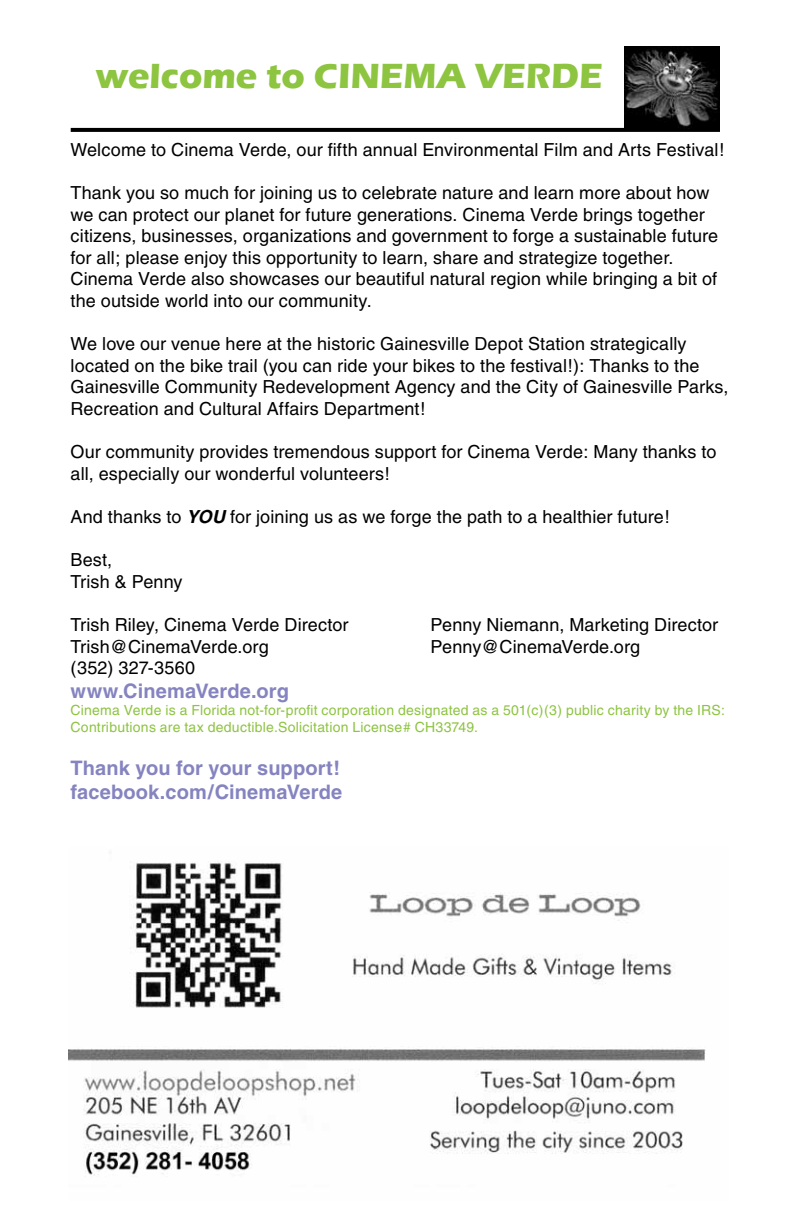
<style>
.page{position:relative;width:792px;height:1224px;background:#fff}
.page>*{position:absolute;margin:0;border:0;box-sizing:border-box;transform-origin:0 0}
.t1{font:700 36px "Eras ITC";color:#8dc440}
.t2{font:700 20px/24px "Helvetica";letter-spacing:.005em;color:#8584c0}
.t3{font:18px/21.6px "Helvetica";letter-spacing:.01em;color:#000}
.t4{font:14px/16.8px "Helvetica";letter-spacing:.02em;color:#8dc440}
.s1{font-weight:700;font-style:italic}
</style>
<div class="page">
<svg style="left:71px;top:128px;width:649px;height:4px;background:#050505"></svg>
<img style="left:624px;top:46px;width:96px;height:83px">
<img style="left:69px;top:862px;width:637px;height:314px">
<h1 class="t1" style="left:96px;top:55px;width:509px">welcome to CINEMA VERDE</h1>
<p class="t3" style="left:71px;top:139px;width:655px">Welcome to Cinema Verde, our fifth annual Environmental Film and Arts Festival!</p>
<p class="t3" style="left:71px;top:182px;width:649px">Thank you so much for joining us to celebrate nature and learn more about how we can protect our planet for future generations. Cinema Verde brings together citizens, businesses, organizations and government to forge a sustainable future for all; please enjoy this opportunity to learn, share and strategize together.<br>Cinema Verde also showcases our beautiful natural region while bringing a bit of the outside world into our community.</p>
<p class="t3" style="left:71px;top:333px;width:660px">We love our venue here at the historic Gainesville Depot Station strategically located on the bike trail (you can ride your bikes to the festival!): Thanks to the Gainesville Community Redevelopment Agency and the City of Gainesville Parks, Recreation and Cultural Affairs Department!</p>
<p class="t3" style="left:71px;top:441px;width:647px">Our community provides tremendous support for Cinema Verde: Many thanks to all, especially our wonderful volunteers!</p>
<p class="t3" style="left:71px;top:506px;width:601px">And thanks to <span class="s1">YOU</span> for joining us as we forge the path to a healthier future!</p>
<p class="t3" style="left:71px;top:549px;width:114px">Best,<br>Trish &amp; Penny</p>
<p class="t3" style="left:71px;top:614px;width:279px">Trish Riley, Cinema Verde Director</p>
<p class="t3" style="left:431px;top:614px;width:289px">Penny Niemann, Marketing Director</p>
<p class="t3" style="left:71px;top:635px;width:200px">Trish@CinemaVerde.org</p>
<p class="t3" style="left:431px;top:635px;width:211px">Penny@CinemaVerde.org</p>
<p class="t3" style="left:71px;top:657px;width:126px">(352) 327-3560</p>
<p class="t2" style="left:71px;top:679px;width:220px">www.CinemaVerde.org</p>
<p class="t4" style="left:71px;top:702px;width:656px">Cinema Verde is a Florida not-for-profit corporation designated as a 501(c)(3) public charity by the IRS:<br>Contributions are tax deductible.Solicitation License# CH33749.</p>
<p class="t2" style="left:71px;top:756px;width:273px">Thank you for your support! facebook.com/CinemaVerde</p>
</div>
